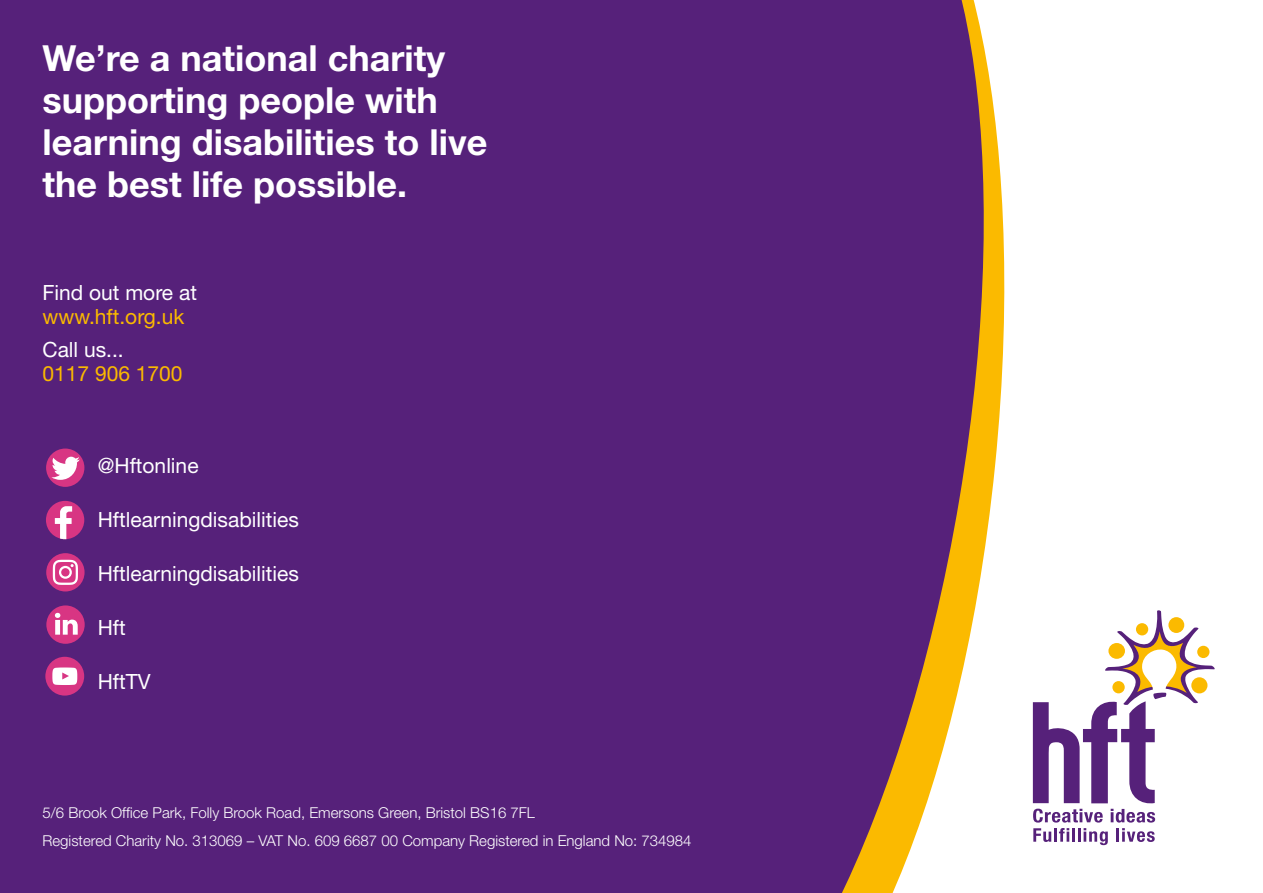
<style>
.page{position:relative;width:1263px;height:893px;background:#fff}
.page>*{position:absolute;margin:0;border:0;box-sizing:border-box;transform-origin:0 0}
.t1{font:700 36px/42px "Helvetica Neue";color:#fff}
.t2{font:21px "Helvetica Neue";color:#fff}
.t3{font:21px "Helvetica Neue";color:#fbba00}
.t4{font:300 15px/28.5px "Helvetica Neue";color:#fff}
</style>
<div class="page">
<div style="left:0;top:0;width:825px;height:893px;background:#56217a"></div>
<svg style="left:1033px;top:610px;width:182px;height:235px"></svg>
<svg style="left:825px;top:0;width:180px;height:893px;background:#845375"></svg>
<div style="left:46px;top:449px;width:38px;height:38px;background:#d83583;border-radius:50%"></div>
<svg style="left:51px;top:457px;width:29px;height:23px"></svg>
<div style="left:46px;top:501px;width:38px;height:38px;background:#d83583;border-radius:50%"></div>
<svg style="left:55px;top:506px;width:17px;height:33px"></svg>
<div style="left:46px;top:553px;width:39px;height:38px;background:#d83583;border-radius:50%"></div>
<svg style="left:53px;top:560px;width:25px;height:25px"></svg>
<div style="left:46px;top:605px;width:39px;height:39px;background:#d83583;border-radius:50%"></div>
<svg style="left:55px;top:613px;width:23px;height:22px"></svg>
<div style="left:45px;top:657px;width:39px;height:39px;background:#d83583;border-radius:50%"></div>
<svg style="left:52px;top:667px;width:25px;height:18px"></svg>
<h1 class="t1" style="left:43px;top:36px;width:446px">We’re a national charity supporting people with learning disabilities to live the best life possible.</h1>
<h2 class="t2" style="left:43px;top:280px;width:156px">Find out more at</h2>
<h2 class="t3" style="left:43px;top:304px;width:143px">www.hft.org.uk</h2>
<h2 class="t2" style="left:43px;top:337px;width:83px">Call us...</h2>
<h2 class="t3" style="left:43px;top:361px;width:142px">0117 906 1700</h2>
<h2 class="t2" style="left:98px;top:453px;width:102px">@Hftonline</h2>
<h2 class="t2" style="left:98px;top:507px;width:203px">Hftlearningdisabilities</h2>
<h2 class="t2" style="left:98px;top:561px;width:203px">Hftlearningdisabilities</h2>
<h2 class="t2" style="left:98px;top:615px;width:29px">Hft</h2>
<h2 class="t2" style="left:98px;top:669px;width:54px">HftTV</h2>
<p class="t4" style="left:43px;top:798px;width:651px">5/6 Brook Office Park, Folly Brook Road, Emersons Green, Bristol BS16 7FL<br>Registered Charity No. 313069 – VAT No. 609 6687 00 Company Registered in England No: 734984</p>
</div>
